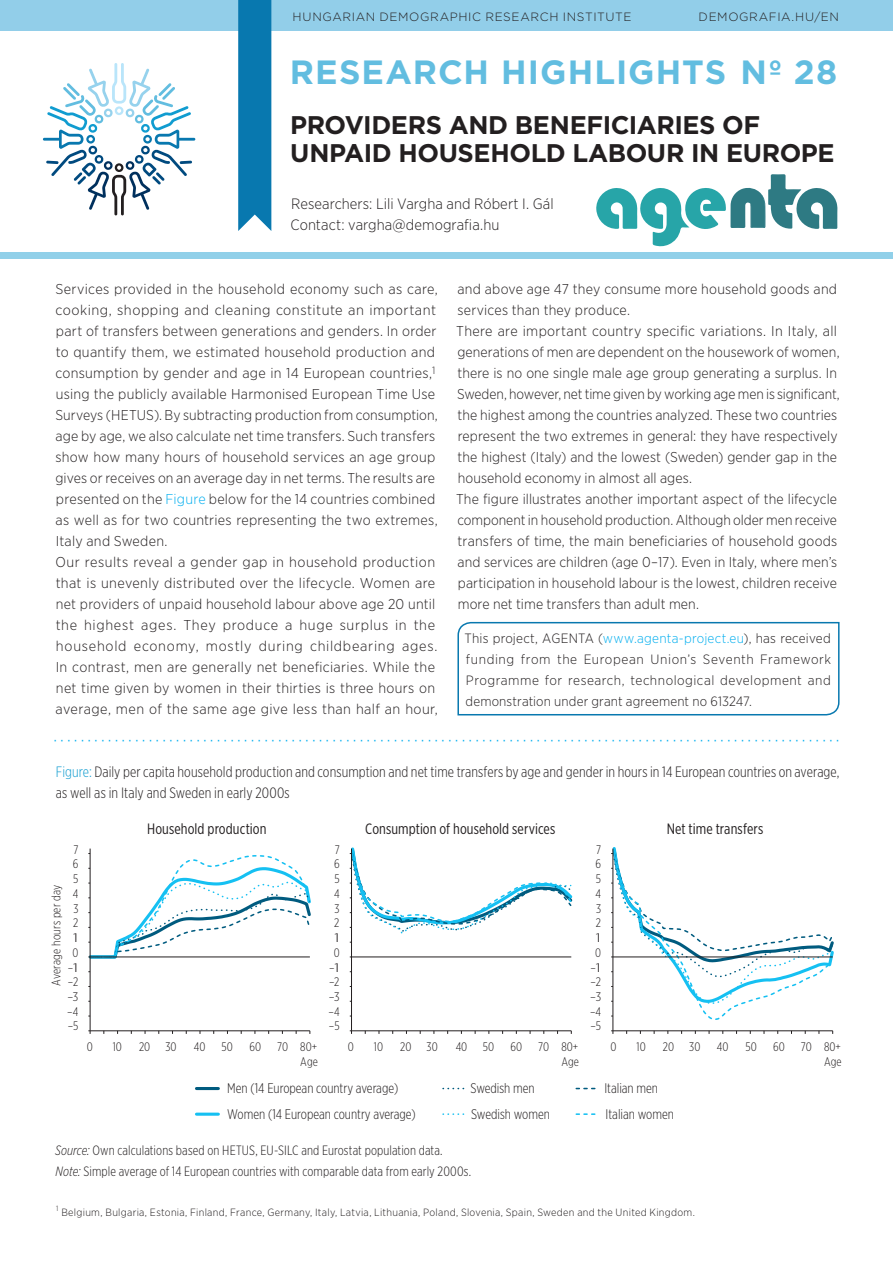
<style>
.page{position:relative;width:893px;height:1263px;background:#fff}
.page>*{position:absolute;margin:0;border:0;box-sizing:border-box;transform-origin:0 0}
.t1{font:700 33.6px "Gotham";letter-spacing:.035em;color:#62bde0}
.t2{font:700 25.5px "Gotham";letter-spacing:-.015em;color:#231f20}
.t3{font:300 18px "Gotham Narrow";color:#00aeef}
.t4{font:300 15px/21px "Gotham X Narrow";letter-spacing:.005em;color:#231f20}
.t5{font:15px "Gotham X Narrow";letter-spacing:.005em;color:#231f20}
.t6{font:300 15px/21px "Gotham Narrow";letter-spacing:.005em;color:#231f20}
.t7{font:300 14.25px/21px "Gotham Narrow";letter-spacing:.01em;color:#231f20}
.t8{font:300 13.95px "Gotham X Narrow";color:#231f20}
.t9{font:300 13.5px/21px "Gotham Narrow";letter-spacing:.01em;color:#231f20;text-align:justify}
.t10{font:300 13.5px/21px "Gotham X Narrow";letter-spacing:.01em;color:#231f20}
.t11{font:300 12.3px/14.9px "Gotham X Narrow";color:#231f20;text-align:right}
.t12{font:300 12.3px "Gotham X Narrow";color:#231f20;scale:1.07 1}
.t13{font:300 12.3px "Gotham X Narrow";color:#231f20;scale:1.55 1}
.t14{font:300 12px "Gotham";letter-spacing:.05em;color:#231f20}
.t15{font:300 10.5px "Gotham Narrow";letter-spacing:.025em;color:#231f20}
.s1{color:#00aeef}
.s2{color:#109cd0}
.s3{font-style:italic}
</style>
<div class="page">
<div style="left:0;top:0;width:893px;height:31px;background:#92cee9"></div>
<div style="left:0;top:252px;width:893px;height:7px;background:#91d0e9"></div>
<svg style="left:43px;top:63px;width:152px;height:152px"></svg>
<div style="left:238px;top:0;width:33px;height:231px;background:#0878af"></div>
<svg style="left:457px;top:621px;width:383px;height:95px"></svg>
<svg style="left:596px;top:174px;width:242px;height:73px"></svg>
<svg style="left:88px;top:853px;width:223px;height:107px"></svg>
<hr style="left:90px;top:848px;width:1px;height:183px;background:#231f20">
<hr style="left:90px;top:957px;width:220px;height:1px;background:#231f20">
<hr style="left:90px;top:1030px;width:220px;height:1px;background:#231f20">
<svg style="left:349px;top:847px;width:224px;height:87px"></svg>
<hr style="left:351px;top:848px;width:1px;height:183px;background:#231f20">
<hr style="left:351px;top:957px;width:220px;height:1px;background:#231f20">
<hr style="left:351px;top:1030px;width:220px;height:1px;background:#231f20">
<hr style="left:613px;top:848px;width:1px;height:183px;background:#231f20">
<svg style="left:611px;top:847px;width:223px;height:174px"></svg>
<hr style="left:613px;top:1030px;width:220px;height:1px;background:#231f20">
<hr style="left:196px;top:1087px;width:22px;height:3px;background:#005b7f">
<svg style="left:576px;top:1088px;width:20px;height:1px"></svg>
<svg style="left:443px;top:1088px;width:22px;height:1px"></svg>
<svg style="left:196px;top:1112px;width:22px;height:4px"></svg>
<svg style="left:576px;top:1113px;width:20px;height:2px"></svg>
<svg style="left:443px;top:1113px;width:22px;height:2px"></svg>
<p class="t14" style="left:293px;top:10px;width:340px">HUNGARIAN DEMOGRAPH IC RESEARCH I NSTITUTE</p>
<p class="t14" style="left:699px;top:10px;width:142px">DEMOGRAFIA.H U/EN</p>
<h1 class="t1" style="left:290px;top:50px;width:549px">RESEARCH HIGHLIGHTS Nº 28</h1>
<h2 class="t2" style="left:290px;top:108px;width:118px">PROVI DERS</h2>
<h2 class="t2" style="left:449px;top:108px;width:102px">AND BENE</h2>
<h2 class="t2" style="left:587px;top:108px;width:31px">FICIARIES</h2>
<h2 class="t2" style="left:722px;top:108px;width:39px">OF</h2>
<h2 class="t2" style="left:290px;top:136px;width:35px">UNPAI</h2>
<h2 class="t2" style="left:372px;top:136px;width:104px">D HOUSEH</h2>
<h2 class="t2" style="left:509px;top:136px;width:308px">OLD LABOUR IN EUROPE</h2>
<p class="t6" style="left:291px;top:192px;width:265px">Researchers: Lili Vargha and Róbert I. Gál<br>Contact: vargha@demografia.hu</p>
<p class="t7" style="left:55px;top:278px;width:384px">Services provided in the household economy such as care, cooking, shopping and cleaning constitute an important part of transfers between generations and genders. In order to quantify them, we estimated household production and consumption by gender and age in 14 European countries,<sup>1 </sup>using the publicly available Harmonised European Time Use Surveys (HETUS). By subtracting production from consumption, age by age, we also calculate net time transfers. Such transfers show how many hours of household services an age group gives or receives on an average day in net terms. The results are presented on the <span class="s1">Figure</span> below for the 14 countries combined as well as for two countries representing the two extremes, Italy and Sweden.<br>Our results reveal a gender gap in household production that is unevenly distributed over the lifecycle. Women are net providers of unpaid household labour above age 20 until the highest ages. They produce a huge surplus in the household economy, mostly during childbearing ages.<br>In contrast, men are generally net beneficiaries. While the net time given by women in their thirties is three hours on average, men of the same age give less than half an hour,</p>
<p class="t7" style="left:456px;top:278px;width:385px">and above age 47 they consume more household goods and services than they produce.<br>There are important country specific variations. In Italy, all generations of men are dependent on the housework of women, there is no one single male age group generating a surplus. In Sweden, however, net time given by working age men is significant, the highest among the countries analyzed. These two countries represent the two extremes in general: they have respectively the highest (Italy) and the lowest (Sweden) gender gap in the household economy in almost all ages.<br>The figure illustrates another important aspect of the lifecycle component in household production. Although older men receive transfers of time, the main beneficiaries of household goods and services are children (age 0–17). Even in Italy, where men’s participation in household labour is the lowest, children receive more net time transfers than adult men.</p>
<p class="t3" style="left:53px;top:729px;width:788px">· · · · · · · · · · · · · · · · · · · · · · · · · · · · · · · · · · · · · · · · · · · · · · · · · · · · · · · · · · · · · · · · · · · · · · · · · · · · · · · · · · · · · · · · · · · · · · · · · · · · · · · · · · · · · · · · · · · ·</p>
<p class="t4" style="left:56px;top:761px;width:785px"><span class="s2">Figure:</span> Daily per capita household production and consumption and net time transfers by age and gender in hours in 14 European countries on average, as well as in Italy and Sweden in early 2000s</p>
<p class="t5" style="left:147px;top:820px;width:121px">Household production</p>
<p class="t5" style="left:365px;top:820px;width:191px">Consumption of household services</p>
<p class="t5" style="left:667px;top:820px;width:98px">Net time transfers</p>
<p class="t9" style="left:464px;top:627px;width:368px">This project, AGENTA (<span class="s1">www.agenta-project.eu</span>), has received funding from the European Union’s Seventh Framework Programme for research, technological development and demonstration under grant agreement no 613247.</p>
<p class="t11" style="left:73px;top:842px;width:7px">7</p>
<p class="t11" style="left:335px;top:842px;width:7px">7</p>
<p class="t11" style="left:596px;top:842px;width:7px">7</p>
<p class="t11" style="left:73px;top:856px;width:7px">6</p>
<p class="t11" style="left:334px;top:856px;width:7px">6</p>
<p class="t11" style="left:595px;top:856px;width:7px">6</p>
<p class="t11" style="left:73px;top:871px;width:7px">5</p>
<p class="t11" style="left:48px;top:986px;width:103px;rotate:-90deg">Average hours per day</p>
<p class="t11" style="left:73px;top:886px;width:7px">4</p>
<p class="t11" style="left:73px;top:901px;width:7px">3</p>
<p class="t11" style="left:73px;top:915px;width:7px">2</p>
<p class="t13" style="left:73px;top:930px;width:5px">1</p>
<p class="t11" style="left:72px;top:945px;width:7px">0</p>
<p class="t11" style="left:68px;top:959px;width:12px">–1</p>
<p class="t11" style="left:68px;top:974px;width:12px">–2</p>
<p class="t11" style="left:67px;top:1004px;width:13px">–4</p>
<p class="t12" style="left:67px;top:989px;width:12px">–3</p>
<p class="t11" style="left:334px;top:871px;width:7px">5</p>
<p class="t11" style="left:334px;top:886px;width:7px">4</p>
<p class="t11" style="left:335px;top:901px;width:7px">3</p>
<p class="t11" style="left:334px;top:915px;width:7px">2</p>
<p class="t13" style="left:334px;top:930px;width:5px">1</p>
<p class="t11" style="left:334px;top:945px;width:7px">0</p>
<p class="t11" style="left:329px;top:959px;width:12px">–1</p>
<p class="t11" style="left:329px;top:974px;width:12px">–2</p>
<p class="t11" style="left:329px;top:1004px;width:13px">–4</p>
<p class="t12" style="left:329px;top:989px;width:12px">–3</p>
<p class="t11" style="left:596px;top:871px;width:7px">5</p>
<p class="t11" style="left:595px;top:886px;width:7px">4</p>
<p class="t11" style="left:596px;top:901px;width:7px">3</p>
<p class="t11" style="left:596px;top:915px;width:7px">2</p>
<p class="t13" style="left:596px;top:930px;width:5px">1</p>
<p class="t11" style="left:595px;top:945px;width:7px">0</p>
<p class="t11" style="left:590px;top:959px;width:12px">–1</p>
<p class="t11" style="left:590px;top:974px;width:12px">–2</p>
<p class="t11" style="left:590px;top:1004px;width:13px">–4</p>
<p class="t12" style="left:590px;top:989px;width:12px">–3</p>
<p class="t11" style="left:68px;top:1018px;width:12px">–5</p>
<p class="t11" style="left:329px;top:1018px;width:12px">–5</p>
<p class="t11" style="left:590px;top:1018px;width:12px">–5</p>
<p class="t11" style="left:87px;top:1039px;width:8px">0</p>
<p class="t11" style="left:113px;top:1039px;width:11px">10</p>
<p class="t11" style="left:139px;top:1039px;width:39px">20 30</p>
<p class="t11" style="left:194px;top:1039px;width:13px">40</p>
<p class="t11" style="left:222px;top:1039px;width:13px">50</p>
<p class="t11" style="left:249px;top:1039px;width:13px">60</p>
<p class="t11" style="left:277px;top:1039px;width:42px">70 80+<br>Age</p>
<p class="t8" style="left:227px;top:1080px;width:172px">Men (14 European country average)</p>
<p class="t8" style="left:471px;top:1080px;width:66px">Swedish men</p>
<p class="t8" style="left:604px;top:1080px;width:55px">Italian men</p>
<p class="t8" style="left:227px;top:1106px;width:190px">Women (14 European country average)</p>
<p class="t8" style="left:471px;top:1106px;width:80px">Swedish women</p>
<p class="t8" style="left:606px;top:1106px;width:70px">Italian women</p>
<p class="t11" style="left:348px;top:1039px;width:8px">0</p>
<p class="t11" style="left:374px;top:1039px;width:11px">10</p>
<p class="t11" style="left:400px;top:1039px;width:39px">20 30</p>
<p class="t11" style="left:456px;top:1039px;width:40px">40 50</p>
<p class="t11" style="left:511px;top:1039px;width:13px">60</p>
<p class="t11" style="left:538px;top:1039px;width:42px">70 80+<br>Age</p>
<p class="t11" style="left:611px;top:1039px;width:8px">0</p>
<p class="t11" style="left:637px;top:1039px;width:11px">10</p>
<p class="t11" style="left:663px;top:1039px;width:39px">20 30</p>
<p class="t11" style="left:717px;top:1039px;width:13px">40</p>
<p class="t11" style="left:745px;top:1039px;width:13px">50</p>
<p class="t11" style="left:773px;top:1039px;width:13px">60</p>
<p class="t11" style="left:801px;top:1039px;width:42px">70 80+<br>Age</p>
<p class="t10" style="left:55px;top:1140px;width:418px"><span class="s3">Source:</span> Own calculations based on HETUS, EU-SILC and Eurostat population data.<br><span class="s3">Note:</span> Simple average of 14 European countries with comparable data from early 2000s.</p>
<p class="t15" style="left:56px;top:1205px;width:640px"><sup>1</sup> Belgium, Bulgaria, Estonia, Finland, France, Germany, Italy, Latvia, Lithuania, Poland, Slovenia, Spain, Sweden and the United Kingdom.</p>
</div>
